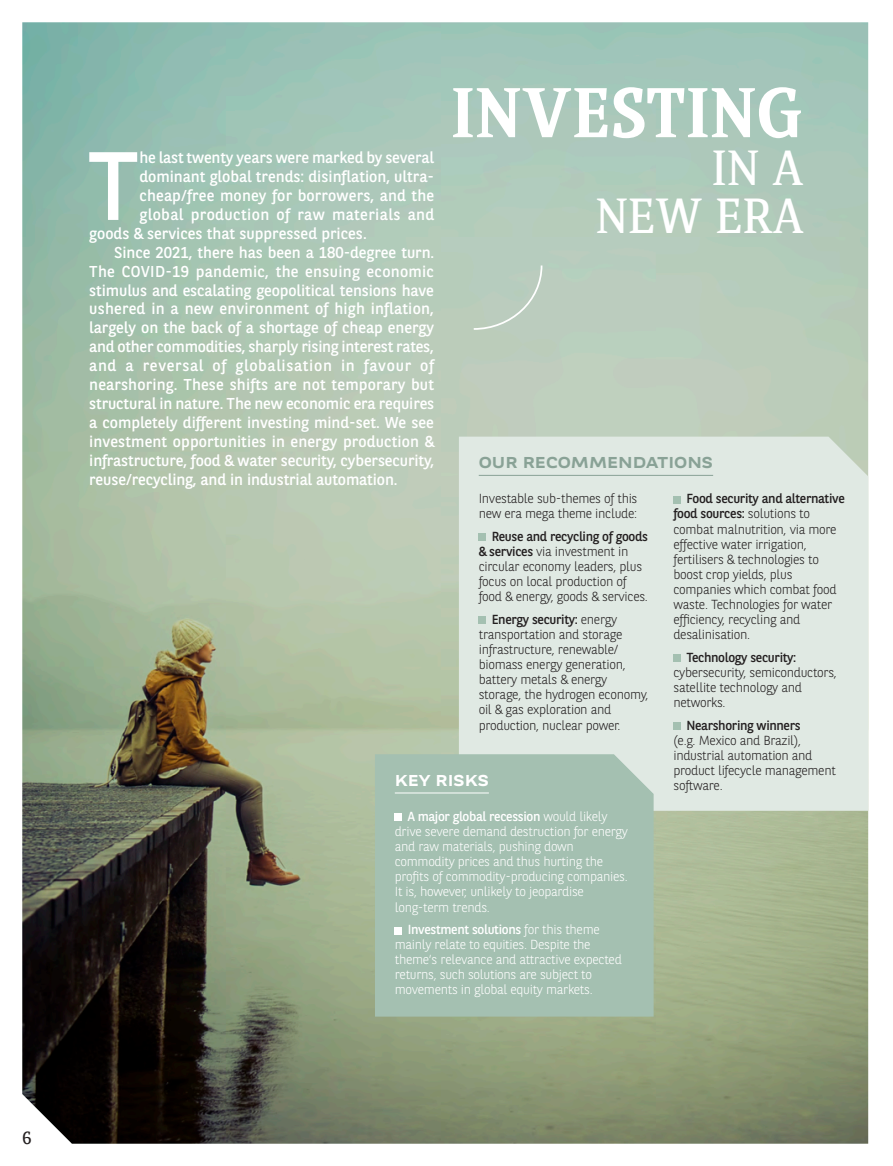
<style>
.page{position:relative;width:893px;height:1166px;background:#fff}
.page>*{position:absolute;margin:0;border:0;box-sizing:border-box;transform-origin:0 0}
.INTRO_TX_Lettrine{font:96.77px "BNPP Sans";color:#fff}
.Titre{font:700 70px "BNPP Serif";color:#fff}
.Titre-2{font:49px "BNPP Serif";color:#fff}
.t1{font:17.5px "BNPP Serif";color:#231f20}
.INTRO_TX{font:15.75px/18.9px "BNPP Sans";letter-spacing:-.01em;color:#fff;text-align:justify}
.INTRO_TX_Lettrine-2{font:15.75px "BNPP Sans";color:#fff}
.INTRO_TX_Lettrine-3{font:15.75px "BNPP Sans";letter-spacing:.025em;color:#fff}
.CADRE_Titre_Gris{font:700 15.75px "BNPP Expanded Sans";color:#89a296}
.CADRE_Titre_Blanc{font:700 15.75px "BNPP Expanded Sans";color:#fff}
.Cadre_TX_Noir{font:300 13.12px/15px "BNPP Sans";letter-spacing:-.025em;color:#231f20}
.Cadre_TX_Noir_Blanc{font:300 13.12px/15px "BNPP Sans";letter-spacing:-.025em;color:#fff}
.s1{font-weight:400}
</style>
<div class="page">
<img style="left:22px;top:22px;width:846px;height:1121px">
<div style="left:459px;top:437px;width:409px;height:374px;background:#e0e9e3"></div>
<hr style="left:479px;top:475px;width:234px;height:1px;background:#89a296">
<div style="left:479px;top:534px;width:7px;height:7px;background:#a4c0b1"></div>
<div style="left:479px;top:617px;width:7px;height:7px;background:#a4c0b1"></div>
<div style="left:673px;top:496px;width:7px;height:7px;background:#a4c0b1"></div>
<div style="left:673px;top:655px;width:7px;height:7px;background:#a4c0b1"></div>
<div style="left:673px;top:722px;width:7px;height:7px;background:#a4c0b1"></div>
<div style="left:375px;top:754px;width:279px;height:262px;background:#a4c0b1"></div>
<hr style="left:395px;top:792px;width:94px;height:1px;background:#fff">
<div style="left:395px;top:814px;width:7px;height:7px;background:#fff"></div>
<div style="left:395px;top:927px;width:7px;height:7px;background:#fff"></div>
<div style="left:472px;top:264px;width:71px;height:67px;background:#bbccbe"></div>
<h3 class="t1" style="left:22px;top:1124px;width:11px">6</h3>
<p class="Titre" style="left:451px;top:60px;width:355px">INVESTING</p>
<p class="Titre-2" style="left:711px;top:131px;width:94px">IN A</p>
<p class="INTRO_TX_Lettrine-2" style="left:139px;top:147px;width:296px">he last twenty years were marked by several</p>
<p class="INTRO_TX_Lettrine-2" style="left:139px;top:166px;width:296px">dominant global trends: disinflation, ultra-</p>
<p class="INTRO_TX_Lettrine-2" style="left:139px;top:185px;width:296px">cheap/free money for borrowers, and the</p>
<p class="INTRO_TX_Lettrine-3" style="left:139px;top:204px;width:296px">global production of raw materials and</p>
<p class="INTRO_TX_Lettrine-2" style="left:89px;top:223px;width:279px">goods &amp; services that suppressed prices.</p>
<p class="INTRO_TX" style="left:89px;top:242px;width:347px;text-indent:25px">Since 2021, there has been a 180-degree turn.<br>The COVID-19 pandemic, the ensuing economic stimulus and escalating geopolitical tensions have ushered in a new environment of high inflation, largely on the back of a shortage of cheap energy and other commodities, sharply rising interest rates, and a reversal of globalisation in favour of nearshoring. These shifts are not temporary but structural in nature. The new economic era requires a completely different investing mind-set. We see investment opportunities in energy production &amp; infrastructure, food &amp; water security, cybersecurity, reuse/recycling, and in industrial automation.</p>
<p class="INTRO_TX_Lettrine" style="left:87px;top:120px;width:54px">T</p>
<p class="Titre-2" style="left:596px;top:179px;width:210px">NEW ERA</p>
<p class="CADRE_Titre_Gris" style="left:479px;top:452px;width:236px">OUR RECOMMENDATIONS</p>
<p class="Cadre_TX_Noir" style="left:479px;top:491px;width:160px">Investable sub-themes of this new era mega theme include:</p>
<p class="Cadre_TX_Noir" style="left:479px;top:528px;width:171px;text-indent:13px"><span class="s1">Reuse and recycling of goods &amp; services</span> via investment in circular economy leaders, plus focus on local production of food &amp; energy, goods &amp; services.</p>
<p class="Cadre_TX_Noir" style="left:479px;top:611px;width:171px;text-indent:13px"><span class="s1">Energy security:</span> energy transportation and storage infrastructure, renewable/ biomass energy generation, battery metals &amp; energy storage, the hydrogen economy, oil &amp; gas exploration and production, nuclear power.</p>
<p class="Cadre_TX_Noir" style="left:673px;top:491px;width:173px;text-indent:13px"><span class="s1">Food security and alternative food sources:</span> solutions to combat malnutrition, via more effective water irrigation, fertilisers &amp; technologies to boost crop yields, plus companies which combat food waste. Technologies for water efficiency, recycling and desalinisation.</p>
<p class="Cadre_TX_Noir" style="left:673px;top:649px;width:165px;text-indent:13px"><span class="s1">Technology security: </span>cybersecurity, semiconductors, satellite technology and networks.</p>
<p class="Cadre_TX_Noir" style="left:673px;top:717px;width:164px;text-indent:13px"><span class="s1">Nearshoring winners<br></span>(e.g. Mexico and Brazil), industrial automation and product lifecycle management</p>
<p class="CADRE_Titre_Blanc" style="left:395px;top:770px;width:96px">KEY RISKS</p>
<p class="Cadre_TX_Noir" style="left:673px;top:777px;width:51px">software.</p>
<p class="Cadre_TX_Noir_Blanc" style="left:395px;top:808px;width:235px;text-indent:13px"><span class="s1">A major global recession</span> would likely drive severe demand destruction for energy and raw materials, pushing down commodity prices and thus hurting the profits of commodity-producing companies.<br>It is, however, unlikely to jeopardise long-term trends.</p>
<p class="Cadre_TX_Noir_Blanc" style="left:395px;top:921px;width:229px;text-indent:13px"><span class="s1">Investment solutions</span> for this theme mainly relate to equities. Despite the theme’s relevance and attractive expected returns, such solutions are subject to movements in global equity markets.</p>
</div>
